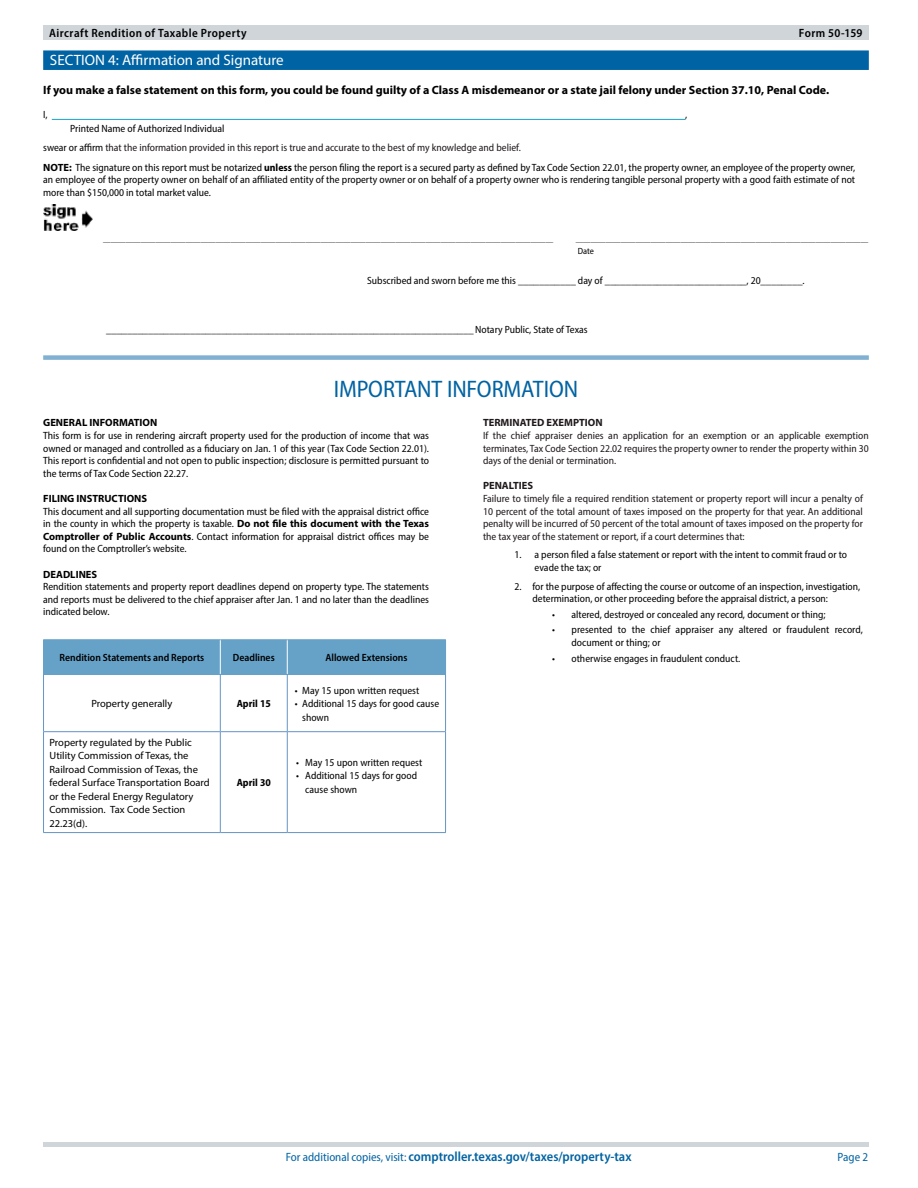
<style>
.page{position:relative;width:918px;height:1188px;background:#fff}
.page>*{position:absolute;margin:0;border:0;box-sizing:border-box;transform-origin:0 0}
.t1{font:semi-condensed 24px "Myriad Pro";letter-spacing:-.005em;color:#0063a3}
.t2{font:semi-condensed 15px "Myriad Pro";color:#828383}
.t3{font:15px "Myriad Pro";color:#fff}
.t4{font:600 semi-condensed 13.5px "Myriad Pro";color:#0063a3}
.t5{font:700 12px "Myriad Pro";color:#000}
.t6{font:600 semi-condensed 12px "Myriad Pro";letter-spacing:.035em;color:#000}
.t7{font:semi-condensed 12px "Myriad Pro";color:#0063a3}
.t8{font:semi-condensed 10.5px/12.6px "Myriad Pro";color:#000;text-align:justify}
.t9{font:semi-condensed 10.5px/12.6px "Myriad Pro";color:#1f191a;text-align:justify}
.t10{font:10.5px/13.5px "Myriad Pro";color:#000}
.t11{font:600 semi-condensed 10.5px "Myriad Pro";color:#000}
.t12{font:700 10.5px "Myriad Pro";color:#000}
.t13{font:700 10.5px "Myriad Pro";color:#1f191a}
.t14{font:700 semi-condensed 10.5px "Myriad Pro";color:#000}
.t15{font:semi-condensed 9px "Myriad Pro";color:#000}
.s1{color:#000}
.s2{font-weight:700;font-stretch:normal}
.s3{font-weight:700}
.s4{font-weight:400;font-size:12px}
</style>
<div class="page">
<div style="left:43px;top:26px;width:826px;height:14px;background:#d0d5d9"></div>
<hr style="left:43px;top:1142px;width:826px;height:4px;background:#d0d5d9">
<div style="left:43px;top:355px;width:826px;height:5px;background:#80b1d1"></div>
<hr style="left:52px;top:119px;width:633px;height:1px;background:#17a3cb">
<div style="left:44px;top:640px;width:176px;height:34px;background:#66a2c8"></div>
<div style="left:220px;top:640px;width:67px;height:34px;background:#66a2c8"></div>
<div style="left:287px;top:640px;width:159px;height:34px;background:#66a2c8"></div>
<hr style="left:220px;top:640px;width:1px;height:34px;background:#fff">
<hr style="left:287px;top:640px;width:1px;height:34px;background:#fff">
<hr style="left:43px;top:639px;width:177px;height:1px;background:#66a2c8">
<hr style="left:43px;top:640px;width:1px;height:34px;background:#66a2c8">
<hr style="left:220px;top:639px;width:67px;height:1px;background:#66a2c8">
<hr style="left:287px;top:639px;width:159px;height:1px;background:#66a2c8">
<hr style="left:43px;top:674px;width:177px;height:1px;background:#66a2c8">
<hr style="left:220px;top:674px;width:67px;height:1px;background:#66a2c8">
<hr style="left:287px;top:674px;width:159px;height:1px;background:#66a2c8">
<hr style="left:220px;top:675px;width:1px;height:56px;background:#6594c5">
<hr style="left:287px;top:675px;width:1px;height:56px;background:#6594c5">
<hr style="left:445px;top:675px;width:1px;height:56px;background:#6594c5">
<hr style="left:43px;top:731px;width:177px;height:1px;background:#6594c5">
<hr style="left:220px;top:731px;width:67px;height:1px;background:#6594c5">
<hr style="left:220px;top:732px;width:1px;height:100px;background:#6594c5">
<hr style="left:287px;top:731px;width:159px;height:1px;background:#6594c5">
<hr style="left:287px;top:732px;width:1px;height:100px;background:#6594c5">
<hr style="left:445px;top:732px;width:1px;height:100px;background:#6594c5">
<hr style="left:43px;top:832px;width:177px;height:1px;background:#6594c5">
<hr style="left:220px;top:832px;width:67px;height:1px;background:#6594c5">
<hr style="left:287px;top:832px;width:159px;height:1px;background:#6594c5">
<hr style="left:43px;top:675px;width:1px;height:56px;background:#6594c5">
<hr style="left:43px;top:732px;width:1px;height:100px;background:#6594c5">
<div style="left:43px;top:50px;width:826px;height:20px;background:#0063a3"></div>
<img style="left:43px;top:204px;width:50px;height:26px">
<p class="t6" style="left:49px;top:25px;width:199px">Aircraft Rendition of Taxable Property</p>
<p class="t6" style="left:799px;top:25px;width:65px">Form 50-159</p>
<p class="t3" style="left:50px;top:51px;width:235px">SECTION 4: Afrmation and Signature</p>
<h6 class="t5" style="left:43px;top:82px;width:788px">If you make a false statement on this form, you could be found guilty of a Class A misdemeanor or a state jail felony under Section 37.10, Penal Code.</h6>
<p class="t8" style="left:43px;top:108px;width:6px">I,</p>
<p class="t8" style="left:685px;top:108px;width:4px">,</p>
<p class="t9" style="left:43px;top:119px;width:479px;line-height:18.6px;text-indent:27px"><span class="s1">Printed Name of Authorized Individual<br>swear or afrm</span> that the information provided in this report is true and accurate to the best of my knowledge and belief.</p>
<p class="t8" style="left:43px;top:161px;width:814px"><span class="s2">NOTE:</span> The signature on this report must be notarized <span class="s3">unless</span> the person fling the report is a secured party as defned by Tax Code Section 22.01, the property owner, an employee of the property owner, an employee of the property owner on behalf of an afliated entity of the property owner or on behalf of a property owner who is rendering tangible personal property with a good faith estimate of not more than $150,000 in total market value.</p>
<h2 class="t2" style="left:103px;top:226px;width:451px">____________________________________________________________</h2>
<h2 class="t2" style="left:576px;top:226px;width:294px">_______________________________________</h2>
<p class="t15" style="left:578px;top:245px;width:18px">Date</p>
<p class="t8" style="left:367px;top:274px;width:439px">Subscribed and sworn before me this ___________ day of ___________________________, 20________.</p>
<p class="t8" style="left:106px;top:323px;width:483px">______________________________________________________________________ Notary Public, State of Texas</p>
<h2 class="t1" style="left:334px;top:375px;width:246px">IMPORTANT INFORMATION</h2>
<h6 class="t12" style="left:43px;top:416px;width:116px">GENERAL INFORMATION</h6>
<p class="t8" style="left:43px;top:429px;width:387px">This form is for use in rendering aircraft property used for the production of income that was owned or managed and controlled as a fduciary on Jan. 1 of this year (Tax Code Section 22.01).<br>This report is confdential and not open to public inspection; disclosure is permitted pursuant to the terms of Tax Code Section 22.27.</p>
<h6 class="t12" style="left:43px;top:492px;width:105px">FILING INSTRUCTIONS</h6>
<p class="t8" style="left:43px;top:505px;width:387px">This document and all supporting documentation must be fled with the appraisal district ofce in the county in which the property is taxable. <span class="s2">Do not fle this document with the Texas Comptroller of Public Accounts</span>. Contact information for appraisal district ofces may be found on the Comptroller’s website.</p>
<h6 class="t12" style="left:43px;top:567px;width:55px">DEADLINES</h6>
<p class="t8" style="left:43px;top:580px;width:387px">Rendition statements and property report deadlines depend on property type. The statements and reports must be delivered to the chief appraiser after Jan. 1 and no later than the deadlines indicated below.</p>
<p class="t11" style="left:60px;top:651px;width:146px">Rendition Statements and Reports</p>
<p class="t11" style="left:233px;top:651px;width:43px">Deadlines</p>
<p class="t11" style="left:325px;top:651px;width:83px">Allowed Extensions</p>
<p class="t8" style="left:295px;top:684px;width:126px">• May 15 upon written request</p>
<p class="t10" style="left:91px;top:697px;width:82px">Property generally</p>
<p class="t14" style="left:237px;top:697px;width:36px">April 15</p>
<p class="t8" style="left:295px;top:697px;width:146px">• Additional 15 days for good cause</p>
<p class="t8" style="left:302px;top:711px;width:28px">shown</p>
<p class="t10" style="left:50px;top:735px;width:144px">Property regulated by the Public</p>
<p class="t10" style="left:50px;top:749px;width:162px">Utility Commission of Texas, the Railroad Commission of Texas, the federal Surface Transportation Board or the Federal Energy Regulatory</p>
<p class="t8" style="left:296px;top:756px;width:128px">• May 15 upon written request</p>
<p class="t8" style="left:305px;top:769px;width:113px;line-height:13.5px;text-indent:-9px">• Additional 15 days for good cause shown</p>
<p class="t14" style="left:237px;top:776px;width:36px">April 30</p>
<p class="t10" style="left:50px;top:803px;width:137px">Commission. Tax Code Section</p>
<p class="t10" style="left:50px;top:816px;width:39px">22.23(d).</p>
<h6 class="t13" style="left:483px;top:416px;width:121px">TERMINATED EXEMPTION</h6>
<p class="t9" style="left:483px;top:429px;width:387px">If the chief appraiser denies an application for an exemption or an applicable exemption terminates, Tax Code Section 22.02 requires the property owner to render the property within 30 days of the denial or termination.</p>
<h6 class="t13" style="left:483px;top:479px;width:52px">PENALTIES</h6>
<p class="t9" style="left:483px;top:492px;width:382px">Failure to timely fle a required rendition statement or property report will incur a penalty of 10 percent of the total amount of taxes imposed on the property for that year. An additional penalty will be incurred of 50 percent of the total amount of taxes imposed on the property for the tax year of the statement or report, if a court determines that:</p>
<p class="t8" style="left:535px;top:548px;width:314px;text-indent:-20px">1. a person fled a false statement or report with the intent to commit fraud or to evade the tax; or</p>
<p class="t8" style="left:533px;top:580px;width:329px;text-indent:-18px">2. for the purpose of afecting the course or outcome of an inspection, investigation, determination, or other proceeding before the appraisal district, a person:</p>
<p class="t8" style="left:552px;top:608px;width:275px">• altered, destroyed or concealed any record, document or thing;</p>
<p class="t8" style="left:552px;top:623px;width:312px">• presented to the chief appraiser any altered or fraudulent record,</p>
<p class="t8" style="left:572px;top:636px;width:91px">document or thing; or</p>
<p class="t8" style="left:552px;top:652px;width:190px">• otherwise engages in fraudulent conduct.</p>
<p class="t4" style="left:286px;top:1148px;width:347px"><span class="s4">For additional copies, visit:</span> comptroller.texas.gov/taxes/property-tax</p>
<p class="t7" style="left:837px;top:1149px;width:32px">Page 2</p>
</div>
